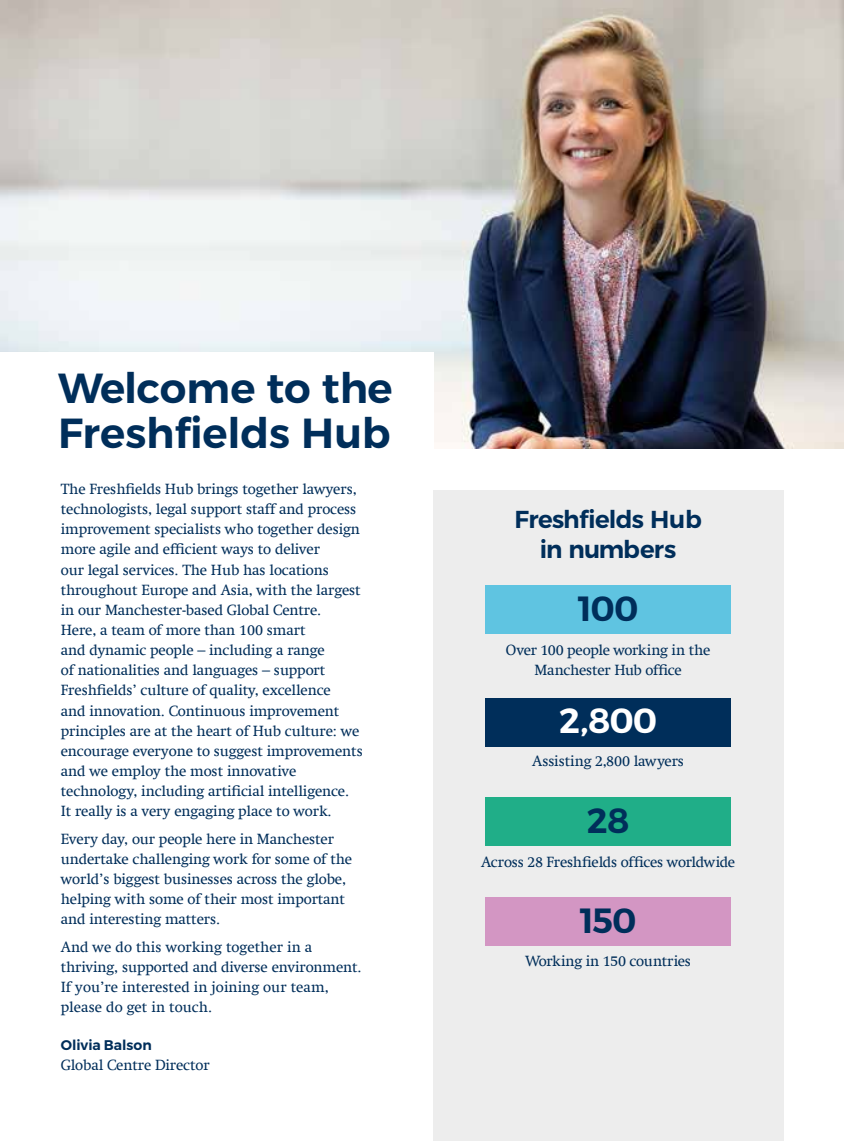
<style>
.page{position:relative;width:844px;height:1141px;background:#fff}
.page>*{position:absolute;margin:0;border:0;box-sizing:border-box;transform-origin:0 0}
.t1{font:600 42px/45.5px "Montserrat";letter-spacing:-.005em;color:#002e5a}
.t2{font:600 35px "Montserrat";letter-spacing:-.03em;color:#002e5a}
.t3{font:600 35px "Montserrat";color:#fff}
.t4{font:600 24.5px/29.8px "Montserrat";letter-spacing:-.03em;color:#002e5a;text-align:center}
.t5{font:14.88px/20.1px "Swift Com";letter-spacing:-.01em;color:#002e5a}
.t6{font:600 14px "Montserrat";color:#002e5a}
</style>
<div class="page">
<img style="left:0;top:0;width:843px;height:449px">
<div style="left:433px;top:490px;width:350px;height:651px;background:#ededed"></div>
<div style="left:0;top:352px;width:433px;height:119px;background:#fff"></div>
<div style="left:485px;top:586px;width:245px;height:48px;background:#5fc4e1"></div>
<div style="left:485px;top:698px;width:245px;height:48px;background:#002e5a"></div>
<div style="left:485px;top:798px;width:245px;height:48px;background:#20ae88"></div>
<div style="left:485px;top:897px;width:245px;height:48px;background:#d396c3"></div>
<h1 class="t1" style="left:58px;top:365px;width:336px">Welcome to the<br>Freshfields Hub</h1>
<p class="t5" style="left:61px;top:479px;width:303px">The Freshfields Hub brings together lawyers, technologists, legal support staff and process improvement specialists who together design more agile and efficient ways to deliver<br>our legal services. The Hub has locations throughout Europe and Asia, with the largest in our Manchester-based Global Centre.<br>Here, a team of more than 100 smart<br>and dynamic people – including a range<br>of nationalities and languages – support Freshfields’ culture of quality, excellence<br>and innovation. Continuous improvement principles are at the heart of Hub culture: we encourage everyone to suggest improvements and we employ the most innovative technology, including artificial intelligence.<br>It really is a very engaging place to work.</p>
<p class="t5" style="left:61px;top:829px;width:293px">Every day, our people here in Manchester undertake challenging work for some of the world’s biggest businesses across the globe, helping with some of their most important and interesting matters.</p>
<p class="t5" style="left:61px;top:937px;width:302px">And we do this working together in a thriving, supported and diverse environment.<br>If you’re interested in joining our team, please do get in touch.</p>
<p class="t6" style="left:61px;top:1036px;width:92px">Olivia Balson</p>
<p class="t5" style="left:61px;top:1055px;width:150px">Global Centre Director</p>
<h3 class="t4" style="left:514px;top:505px;width:189px">Freshfields Hub in numbers</h3>
<h2 class="t2" style="left:577px;top:587px;width:62px">100</h2>
<p class="t5" style="left:506px;top:641px;width:206px;line-height:19.2px;text-align:center">Over 100 people working in the<br>Manchester Hub office</p>
<h2 class="t3" style="left:559px;top:699px;width:100px">2,800</h2>
<p class="t5" style="left:532px;top:751px;width:153px">Assisting 2,800 lawyers</p>
<h2 class="t2" style="left:586px;top:799px;width:44px">28</h2>
<p class="t5" style="left:481px;top:852px;width:255px">Across 28 Freshfields offices worldwide</p>
<h2 class="t2" style="left:579px;top:898px;width:58px">150</h2>
<p class="t5" style="left:525px;top:951px;width:167px">Working in 150 countries</p>
</div>
